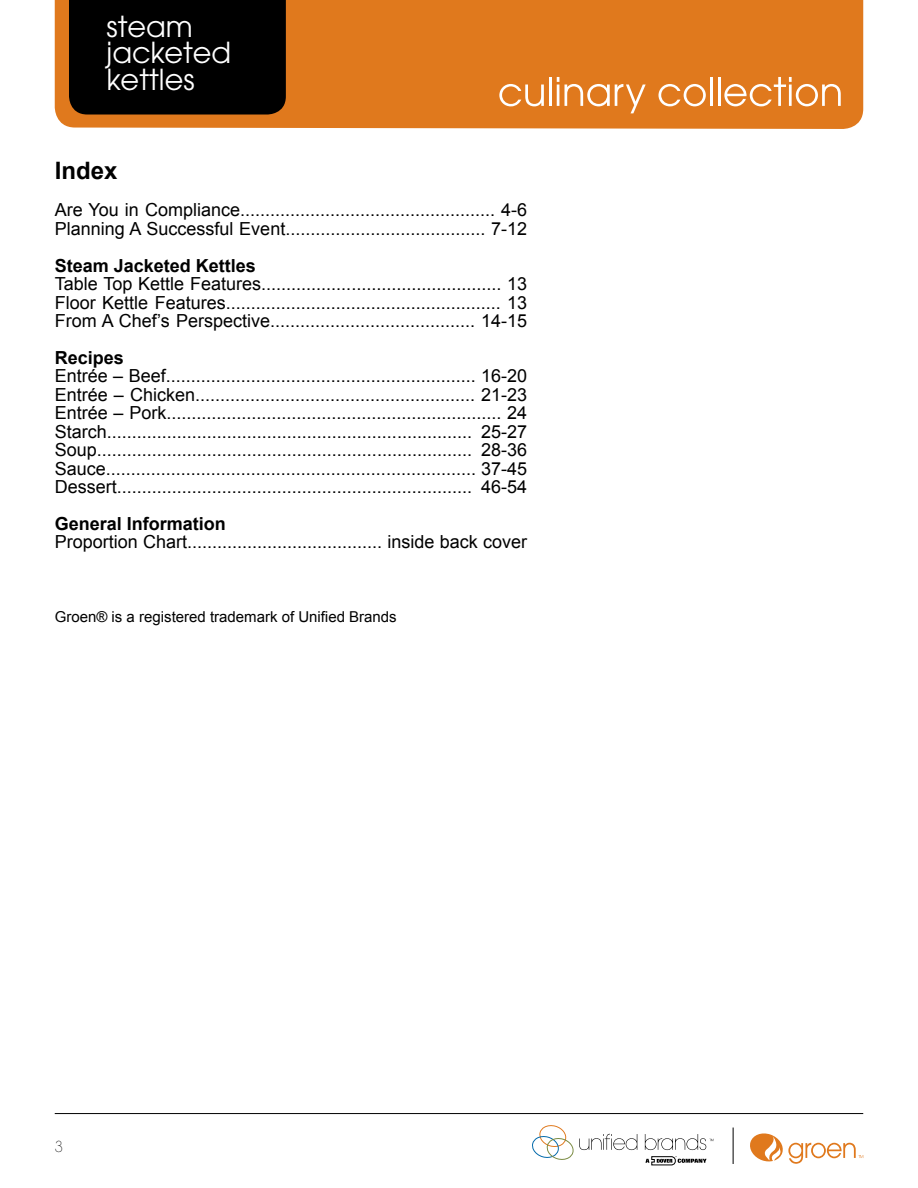
<style>
.page{position:relative;width:918px;height:1188px;background:#fff}
.page>*{position:absolute;margin:0;border:0;box-sizing:border-box;transform-origin:0 0}
.t1{font:28.8px/26.7px "Avant Garde";color:#fff}
.t2{font:700 24px "Arial";color:#000}
.t3{font:18px/18.5px "Arial";color:#000;text-align:justify}
.t4{font:700 18px "Arial";color:#000}
.t5{font:15px "Arial";color:#000}
.t6{font:200 15px "Avant Garde";color:#000}
</style>
<div class="page">
<div style="left:55px;top:0;width:808px;height:129px;background:#e0791d"></div>
<hr style="left:55px;top:1113px;width:808px;height:1px;background:#000">
<svg style="left:499px;top:84px;width:45px;height:22px"></svg>
<hr style="left:549px;top:77px;width:3px;height:29px;background:#fff">
<hr style="left:557px;top:85px;width:2px;height:21px;background:#fff">
<svg style="left:565px;top:84px;width:81px;height:29px"></svg>
<svg style="left:658px;top:84px;width:48px;height:22px"></svg>
<hr style="left:710px;top:77px;width:3px;height:29px;background:#fff">
<hr style="left:718px;top:77px;width:2px;height:29px;background:#fff">
<svg style="left:724px;top:77px;width:117px;height:29px"></svg>
<hr style="left:733px;top:1128px;width:1px;height:36px;background:#000">
<div style="left:69px;top:0;width:217px;height:115px;background:#000"></div>
<svg style="left:750px;top:1133px;width:113px;height:31px"></svg>
<svg style="left:532px;top:1125px;width:105px;height:35px"></svg>
<svg style="left:645px;top:1156px;width:62px;height:10px"></svg>
<svg style="left:645px;top:1134px;width:68px;height:16px"></svg>
<h1 class="t1" style="left:107px;top:13px;width:126px">steam jacketed kettles</h1>
<h2 class="t2" style="left:55px;top:155px;width:64px">Index</h2>
<p class="t3" style="left:55px;top:201px;width:474px">Are You in Compliance................................................... 4-6<br>Planning A Successful Event........................................ 7-12</p>
<p class="t4" style="left:55px;top:254px;width:203px">Steam Jacketed Kettles</p>
<p class="t3" style="left:55px;top:275px;width:474px">Table Top Kettle Features................................................ 13<br>Floor Kettle Features....................................................... 13<br>From A Chef’s Perspective......................................... 14-15</p>
<p class="t4" style="left:55px;top:346px;width:71px">Recipes</p>
<p class="t3" style="left:55px;top:367px;width:474px">Entrée – Beef.............................................................. 16-20<br>Entrée – Chicken........................................................ 21-23<br>Entrée – Pork................................................................... 24<br>Starch......................................................................... 25-27<br>Soup........................................................................... 28-36<br>Sauce.......................................................................... 37-45<br>Dessert....................................................................... 46-54</p>
<p class="t4" style="left:55px;top:512px;width:173px">General Information</p>
<p class="t3" style="left:55px;top:533px;width:474px">Proportion Chart....................................... inside back cover</p>
<p class="t5" style="left:55px;top:607px;width:344px">Groen® is a registered trademark of Unified Brands</p>
<p class="t6" style="left:55px;top:1138px;width:10px">3</p>
</div>
